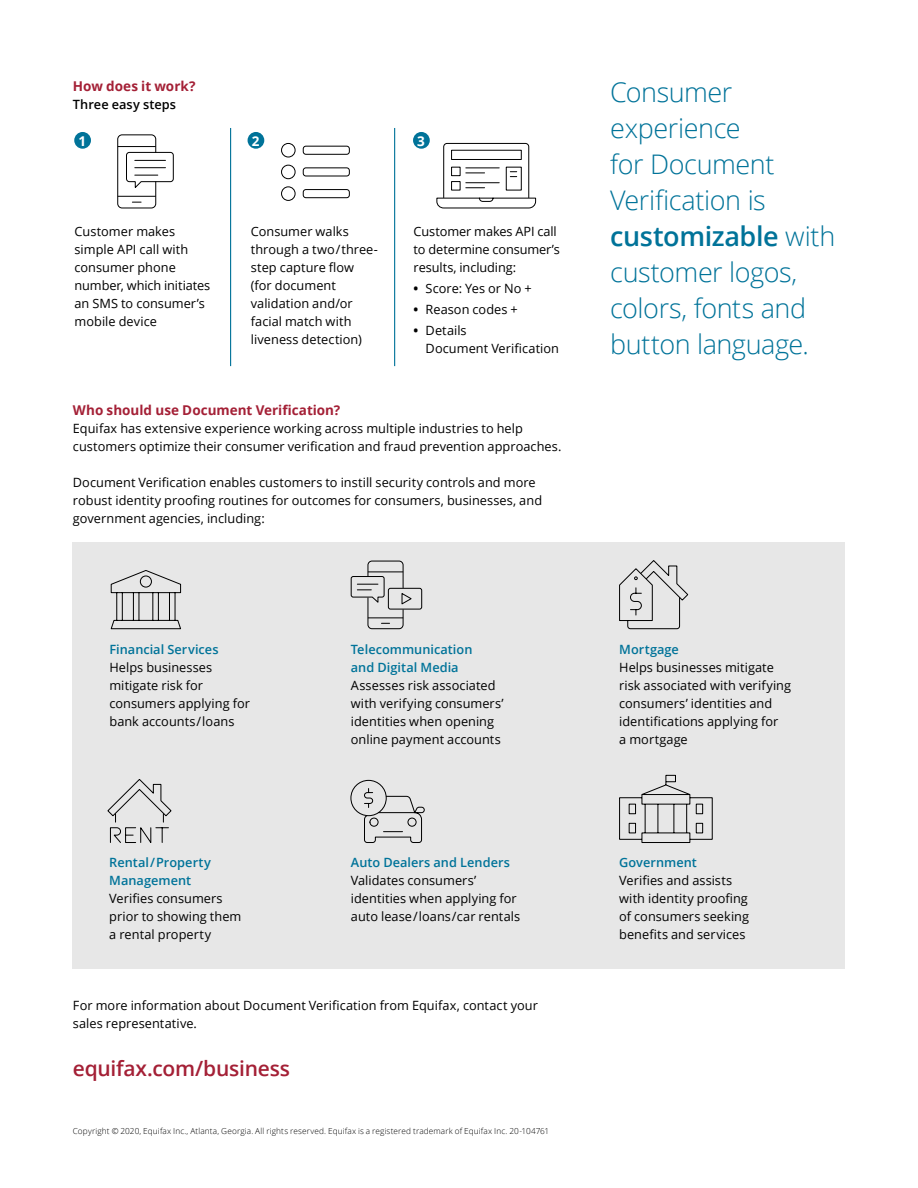
<style>
.page{position:relative;width:918px;height:1188px;background:#fff}
.page>*{position:absolute;margin:0;border:0;box-sizing:border-box;transform-origin:0 0}
.Callout_Quote{font:300 27px/36px "Open Sans";letter-spacing:-.015em;color:#007399}
.Body_Copy_-_Paragrap{font:600 21px "Open Sans";letter-spacing:-.015em;color:#a42036}
.Subhead_1{font:700 13.5px "Open Sans";color:#a42036}
.Subhead_1-2{font:700 13.5px "Open Sans";color:#fff}
.Body_Copy_-_1st_Para{font:12.75px/18px "Open Sans";letter-spacing:.005em;color:#000}
.Body_Copy_-_Paragrap-2{font:600 12.75px/18px "Open Sans";letter-spacing:.005em;color:#007399}
.Body_Copy_-_Paragrap-3{font:12.75px/18px "Open Sans";letter-spacing:.005em;color:#000}
.Subhead_2_-_after_Su{font:600 12.75px "Open Sans";letter-spacing:.01em;color:#000}
.Body_Copy_-_1st_Para-2{font:600 12.75px "Open Sans";letter-spacing:.005em;color:#007399}
.Footnote{font:300 8.25px "Open Sans";letter-spacing:.015em;color:#000}
.s1{font-weight:700}
.s2{font-weight:600}
</style>
<div class="page">
<div style="left:73px;top:543px;width:772px;height:426px;background:#e7e7e7"></div>
<svg style="left:117px;top:134px;width:57px;height:75px"></svg>
<div style="left:74px;top:132px;width:17px;height:17px;background:#007399;border-radius:50%"></div>
<div style="left:248px;top:132px;width:16px;height:17px;background:#007399;border-radius:50%"></div>
<div style="left:413px;top:132px;width:17px;height:17px;background:#007399;border-radius:50%"></div>
<svg style="left:281px;top:143px;width:69px;height:58px"></svg>
<svg style="left:619px;top:560px;width:70px;height:69px"></svg>
<svg style="left:619px;top:775px;width:94px;height:68px"></svg>
<svg style="left:350px;top:560px;width:72px;height:69px"></svg>
<svg style="left:110px;top:570px;width:72px;height:60px"></svg>
<div style="left:351px;top:780px;width:36px;height:36px;border:1px solid #000;border-radius:50%"></div>
<svg style="left:363px;top:788px;width:62px;height:55px"></svg>
<svg style="left:436px;top:143px;width:100px;height:66px"></svg>
<hr style="left:230px;top:128px;width:1px;height:238px;background:#007399">
<hr style="left:394px;top:128px;width:1px;height:238px;background:#007399">
<svg style="left:107px;top:779px;width:65px;height:64px"></svg>
<p class="Subhead_1" style="left:73px;top:77px;width:124px">How does it work?</p>
<p class="Subhead_2_-_after_Su" style="left:73px;top:96px;width:105px">Three easy steps</p>
<p class="Subhead_1-2" style="left:78px;top:131px;width:9px">1</p>
<p class="Subhead_1-2" style="left:252px;top:131px;width:9px">2</p>
<p class="Subhead_1-2" style="left:417px;top:131px;width:9px">3</p>
<p class="Body_Copy_-_1st_Para" style="left:75px;top:222px;width:137px">Customer makes simple API call with consumer phone number, which initiates an SMS to consumer’s mobile device</p>
<p class="Body_Copy_-_1st_Para" style="left:251px;top:222px;width:129px">Consumer walks through a two/three&shy;step capture flow (for document validation and/or facial match with liveness detection)</p>
<p class="Body_Copy_-_1st_Para" style="left:414px;top:222px;width:148px">Customer makes API call to determine consumer’s results, including:</p>
<p class="Body_Copy_-_1st_Para" style="left:414px;top:279px;width:120px"><span class="s1">•</span> Score: Yes or No +</p>
<p class="Body_Copy_-_1st_Para" style="left:414px;top:300px;width:106px"><span class="s1">•</span> Reason codes +</p>
<p class="Body_Copy_-_1st_Para" style="left:426px;top:321px;width:135px;text-indent:-12px"><span class="s1">•</span> Details<br>Document Verification</p>
<p class="Subhead_1" style="left:73px;top:401px;width:269px">Who should use Document Verification?</p>
<p class="Body_Copy_-_1st_Para" style="left:73px;top:419px;width:490px">Equifax has extensive experience working across multiple industries to help customers optimize their consumer verification and fraud prevention approaches.</p>
<p class="Body_Copy_-_1st_Para" style="left:73px;top:473px;width:471px">Document Verification enables customers to instill security controls and more robust identity proofing routines for outcomes for consumers, businesses, and government agencies, including:</p>
<p class="Body_Copy_-_Paragrap-2" style="left:109px;top:640px;width:111px">Financial Services</p>
<p class="Body_Copy_-_1st_Para" style="left:109px;top:658px;width:142px">Helps businesses mitigate risk for consumers applying for bank accounts/loans</p>
<p class="Body_Copy_-_Paragrap-2" style="left:109px;top:853px;width:103px">Rental/Property<br>Management</p>
<p class="Body_Copy_-_1st_Para" style="left:109px;top:889px;width:134px">Verifies consumers prior to showing them a rental property</p>
<p class="Body_Copy_-_Paragrap-2" style="left:351px;top:640px;width:123px">Telecommunication and Digital Media</p>
<p class="Body_Copy_-_1st_Para" style="left:351px;top:676px;width:154px">Assesses risk associated with verifying consumers’ identities when opening online payment accounts</p>
<p class="Body_Copy_-_Paragrap-2" style="left:351px;top:853px;width:161px">Auto Dealers and Lenders</p>
<p class="Body_Copy_-_1st_Para" style="left:351px;top:871px;width:171px">Validates consumers’ identities when applying for auto lease/loans/car rentals</p>
<p class="Body_Copy_-_Paragrap-3" style="left:73px;top:996px;width:467px">For more information about Document Verification from Equifax, contact your sales representative.</p>
<p class="Body_Copy_-_Paragrap" style="left:73px;top:1054px;width:219px">equifax.com/business</p>
<p class="Footnote" style="left:73px;top:1125px;width:478px">Copyright © 2020, Equifax Inc., Atlanta, Georgia. All rights reserved. Equifax is a registered trademark of Equifax Inc. 20-104761</p>
<p class="Callout_Quote" style="left:610px;top:73px;width:227px">Consumer experience<br>for Document<br>Verification is <span class="s2">customizable</span> with customer logos, colors, fonts and button language.</p>
<p class="Body_Copy_-_Paragrap-2" style="left:619px;top:640px;width:61px">Mortgage</p>
<p class="Body_Copy_-_1st_Para" style="left:619px;top:658px;width:173px">Helps businesses mitigate risk associated with verifying consumers’ identities and identifications applying for<br>a mortgage</p>
<p class="Body_Copy_-_1st_Para-2" style="left:619px;top:854px;width:79px">Government</p>
<p class="Body_Copy_-_1st_Para" style="left:619px;top:871px;width:131px">Verifies and assists with identity proofing of consumers seeking benefits and services</p>
</div>
